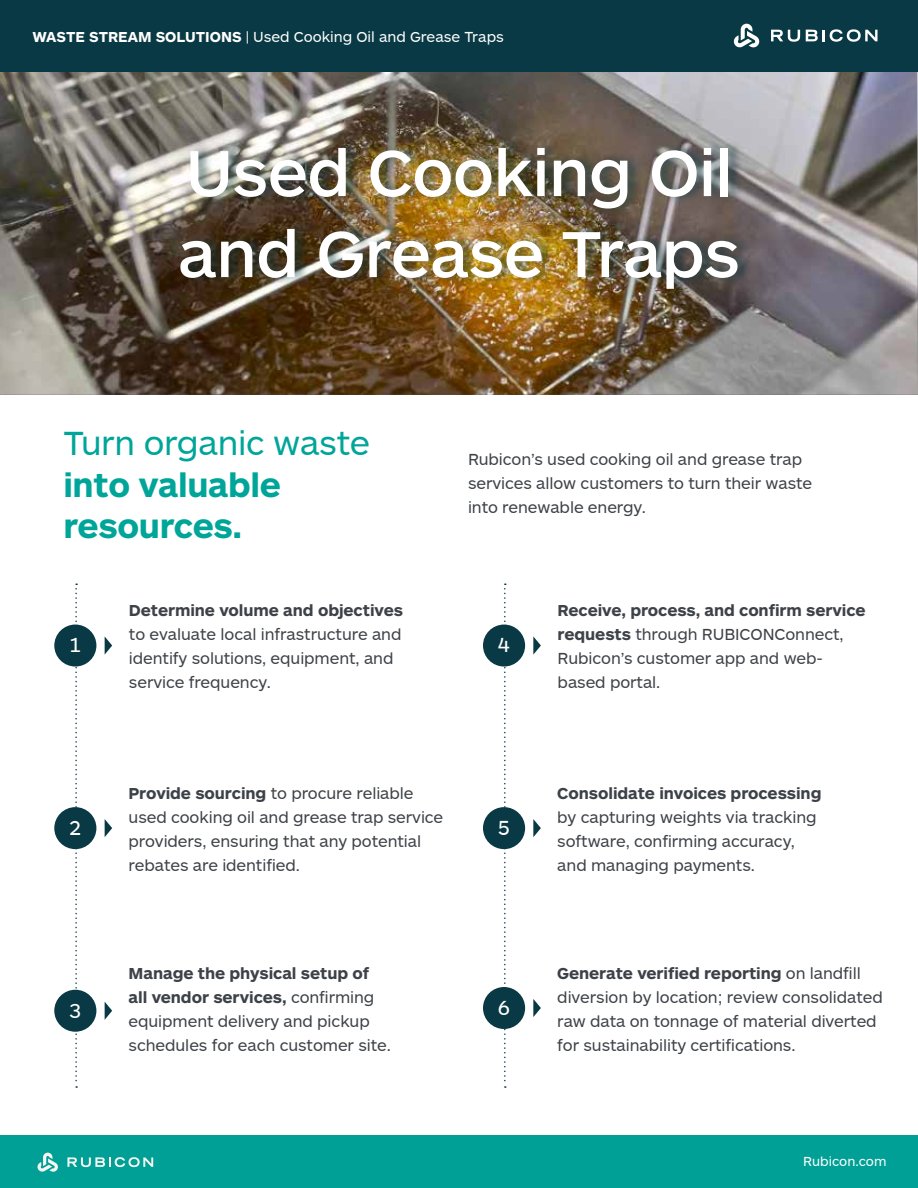
<style>
.page{position:relative;width:918px;height:1188px;background:#fff}
.page>*{position:absolute;margin:0;border:0;box-sizing:border-box;transform-origin:0 0}
.t1{font:500 67.5px/81px "ARS Maquette";letter-spacing:-.01em;color:#fff}
.t2{font:700 34.5px/41.4px "ARS Maquette";letter-spacing:-.01em;color:#00a599}
.t3{font:34.5px "ARS Maquette";letter-spacing:-.01em;color:#00a599}
.t4{font:21px "ARS Maquette";color:#fff}
.t5{font:16.5px/24px "ARS Maquette";letter-spacing:-.005em;color:#3d4248}
.t6{font:700 16.5px "ARS Maquette";letter-spacing:-.005em;color:#3d4248}
.t7{font:15px "ARS Maquette";color:#fff}
.t8{font:13.5px "ARS Maquette";color:#fff}
.s1{font-weight:700}
</style>
<div class="page">
<img style="left:0;top:71px;width:918px;height:324px">
<div style="left:0;top:0;width:918px;height:71px;background:#093944"></div>
<svg style="left:75px;top:584px;width:2px;height:504px"></svg>
<svg style="left:504px;top:584px;width:2px;height:504px"></svg>
<div style="left:54px;top:625px;width:42px;height:42px;background:#093944;border-radius:50%"></div>
<svg style="left:105px;top:637px;width:7px;height:17px"></svg>
<div style="left:483px;top:625px;width:42px;height:42px;background:#093944;border-radius:50%"></div>
<svg style="left:533px;top:636px;width:8px;height:19px"></svg>
<div style="left:483px;top:807px;width:42px;height:42px;background:#093944;border-radius:50%"></div>
<svg style="left:533px;top:819px;width:8px;height:18px"></svg>
<div style="left:483px;top:987px;width:42px;height:42px;background:#093944;border-radius:50%"></div>
<svg style="left:533px;top:999px;width:8px;height:18px"></svg>
<div style="left:179px;top:139px;width:573px;height:158px;background:#093944;opacity:.5"></div>
<svg style="left:734px;top:24px;width:26px;height:24px"></svg>
<svg style="left:771px;top:30px;width:29px;height:12px"></svg>
<svg style="left:806px;top:29px;width:71px;height:13px"></svg>
<div style="left:54px;top:807px;width:42px;height:42px;background:#093944;border-radius:50%"></div>
<svg style="left:105px;top:819px;width:7px;height:18px"></svg>
<div style="left:54px;top:990px;width:42px;height:42px;background:#093944;border-radius:50%"></div>
<svg style="left:105px;top:1002px;width:7px;height:18px"></svg>
<div style="left:0;top:1136px;width:918px;height:52px;background:#00a096"></div>
<svg style="left:37px;top:1153px;width:21px;height:19px"></svg>
<svg style="left:67px;top:1157px;width:86px;height:11px"></svg>
<p class="t7" style="left:32px;top:29px;width:473px"><span class="s1">WASTE STREAM SOLUTIONS</span> | Used Cooking Oil and Grease Traps</p>
<h1 class="t1" style="left:178px;top:133px;width:564px">Used Cooking Oil and Grease Traps</h1>
<h2 class="t3" style="left:63px;top:426px;width:308px">Turn organic waste</h2>
<h2 class="t2" style="left:63px;top:462px;width:219px">into valuable resources.</h2>
<p class="t5" style="left:468px;top:448px;width:346px">Rubicon’s used cooking oil and grease trap services allow customers to turn their waste into renewable energy.</p>
<p class="t6" style="left:129px;top:600px;width:276px">Determine volume and objectives</p>
<p class="t5" style="left:129px;top:623px;width:274px">to evaluate local infrastructure and identify solutions, equipment, and service frequency.</p>
<p class="t4" style="left:69px;top:635px;width:14px">1</p>
<p class="t4" style="left:498px;top:635px;width:14px">4</p>
<p class="t5" style="left:558px;top:599px;width:310px"><span class="s1">Receive, process, and confirm service requests</span> through RUBICONConnect,<br>Rubicon’s customer app and web&shy;based portal.</p>
<p class="t4" style="left:69px;top:817px;width:14px">2</p>
<p class="t4" style="left:69px;top:1000px;width:14px">3</p>
<p class="t5" style="left:129px;top:781px;width:316px"><span class="s1">Provide sourcing</span> to procure reliable used cooking oil and grease trap service providers, ensuring that any potential rebates are identified.</p>
<p class="t6" style="left:557px;top:782px;width:266px">Consolidate invoices processing</p>
<p class="t5" style="left:557px;top:805px;width:261px">by capturing weights via tracking software, confirming accuracy, and managing payments.</p>
<p class="t4" style="left:498px;top:817px;width:14px">5</p>
<p class="t5" style="left:129px;top:961px;width:264px"><span class="s1">Manage the physical setup of all vendor services,</span> confirming equipment delivery and pickup schedules for each customer site.</p>
<p class="t5" style="left:557px;top:961px;width:327px"><span class="s1">Generate verified reporting</span> on landfill diversion by location; review consolidated raw data on tonnage of material diverted for sustainability certifications.</p>
<p class="t4" style="left:498px;top:997px;width:14px">6</p>
<p class="t8" style="left:803px;top:1155px;width:85px">Rubicon.com</p>
</div>
